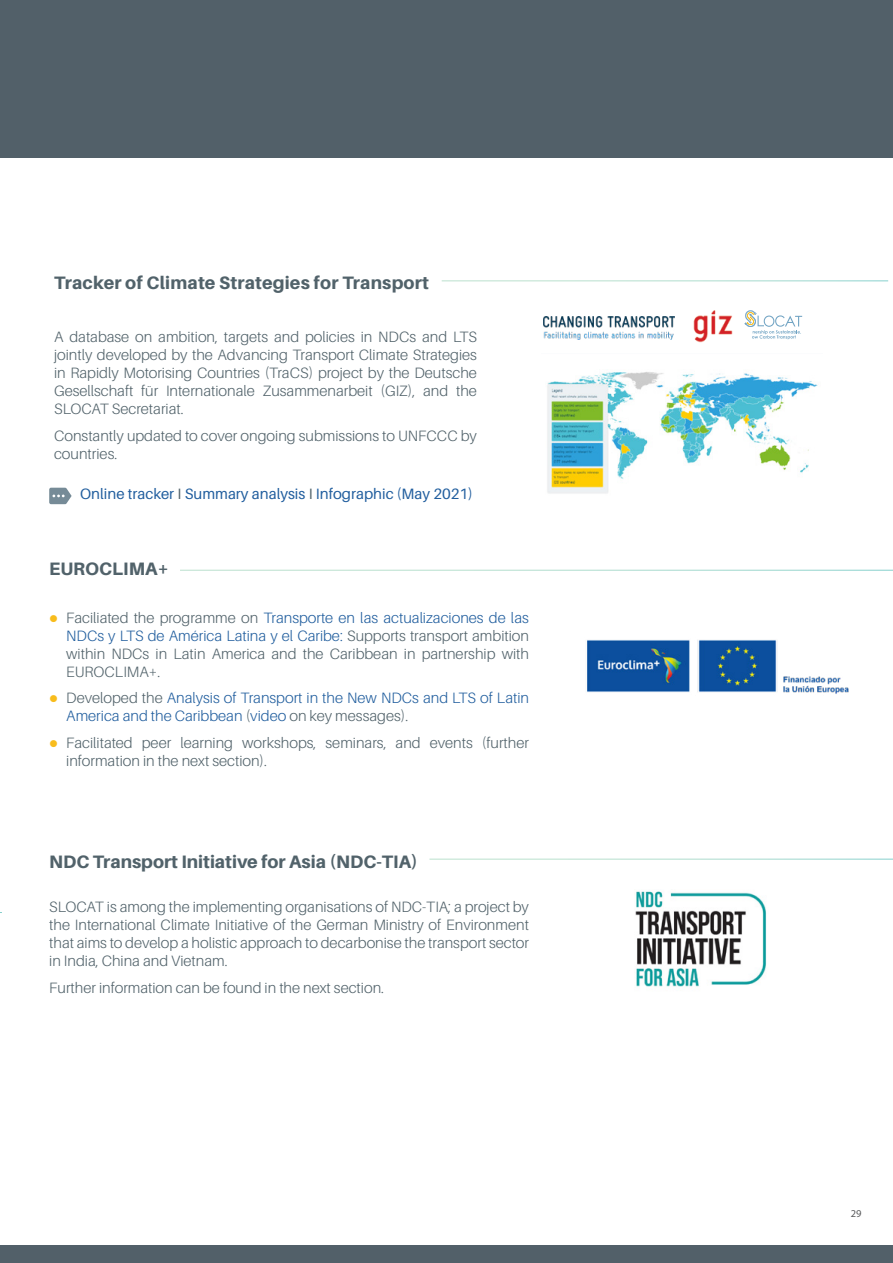
<style>
.page{position:relative;width:893px;height:1263px;background:#fff}
.page>*{position:absolute;margin:0;border:0;box-sizing:border-box;transform-origin:0 0}
.t1{font:800 18px "Aileron";color:#51626a}
.t2{font:300 15px/18px "Aileron";color:#51626a;text-align:justify}
.t3{font:300 15px/18px "Aileron";color:#215e9e}
.t4{font:15px "Aileron";color:#215e9e}
.t5{font:10.5px "Myriad Pro";color:#58595b}
.s1{color:#51626a}
.s2{color:#f8bc1c}
.s3{color:#215e9e}
</style>
<div class="page">
<svg style="left:49px;top:488px;width:23px;height:16px"></svg>
<img style="left:547px;top:372px;width:271px;height:122px">
<svg style="left:745px;top:310px;width:57px;height:29px"></svg>
<img style="left:693px;top:310px;width:40px;height:32px">
<img style="left:543px;top:316px;width:132px;height:23px">
<img style="left:587px;top:640px;width:262px;height:54px">
<img style="left:635px;top:891px;width:131px;height:96px">
<div style="left:0;top:0;width:893px;height:158px;background:#526069"></div>
<div style="left:0;top:1246px;width:893px;height:17px;background:#526069"></div>
<p class="t1" style="left:54px;top:273px;width:376px">Tracker of Climate Strategies for Transport</p>
<p class="t2" style="left:54px;top:328px;width:424px">A database on ambition, targets and policies in NDCs and LTS jointly developed by the Advancing Transport Climate Strategies in Rapidly Motorising Countries (TraCS) project by the Deutsche Gesellschaft für Internationale Zusammenarbeit (GIZ), and the SLOCAT Secretariat.</p>
<p class="t2" style="left:54px;top:427px;width:424px">Constantly updated to cover ongoing submissions to UNFCCC by countries.</p>
<p class="t4" style="left:80px;top:486px;width:394px">Online tracker <span class="s1">I</span> Summary analysis <span class="s1">I</span> Infographic (May 2021)</p>
<p class="t1" style="left:49px;top:558px;width:121px">EUROCLIMA+</p>
<p class="t2" style="left:66px;top:609px;width:464px;text-indent:-17px"><span class="s2">●</span> Faciliated the programme on <span class="s3">Transporte en las actualizaciones de las NDCs y LTS de América Latina y el Caribe:</span> Supports transport ambition within NDCs in Latin America and the Caribbean in partnership with EUROCLIMA+.</p>
<p class="t3" style="left:66px;top:689px;width:464px;text-indent:-17px"><span class="s2">●</span> <span class="s1">Developed the</span> Analysis of Transport in the New NDCs and LTS of Latin<br>America and the Caribbean <span class="s1">(</span>video <span class="s1">on key messages).</span></p>
<p class="t2" style="left:66px;top:734px;width:464px;text-indent:-17px"><span class="s2">●</span> Facilitated peer learning workshops, seminars, and events (further information in the next section).</p>
<p class="t1" style="left:49px;top:851px;width:370px">NDC Transport Initiative for Asia (NDC-TIA)</p>
<p class="t2" style="left:49px;top:898px;width:481px">SLOCAT is among the implementing organisations of NDC-TIA; a project by the International Climate Initiative of the German Ministry of Environment that aims to develop a holistic approach to decarbonise the transport sector in India, China and Vietnam.</p>
<p class="t2" style="left:49px;top:979px;width:336px">Further information can be found in the next section.</p>
<p class="t5" style="left:851px;top:1207px;width:12px">29</p>
</div>
